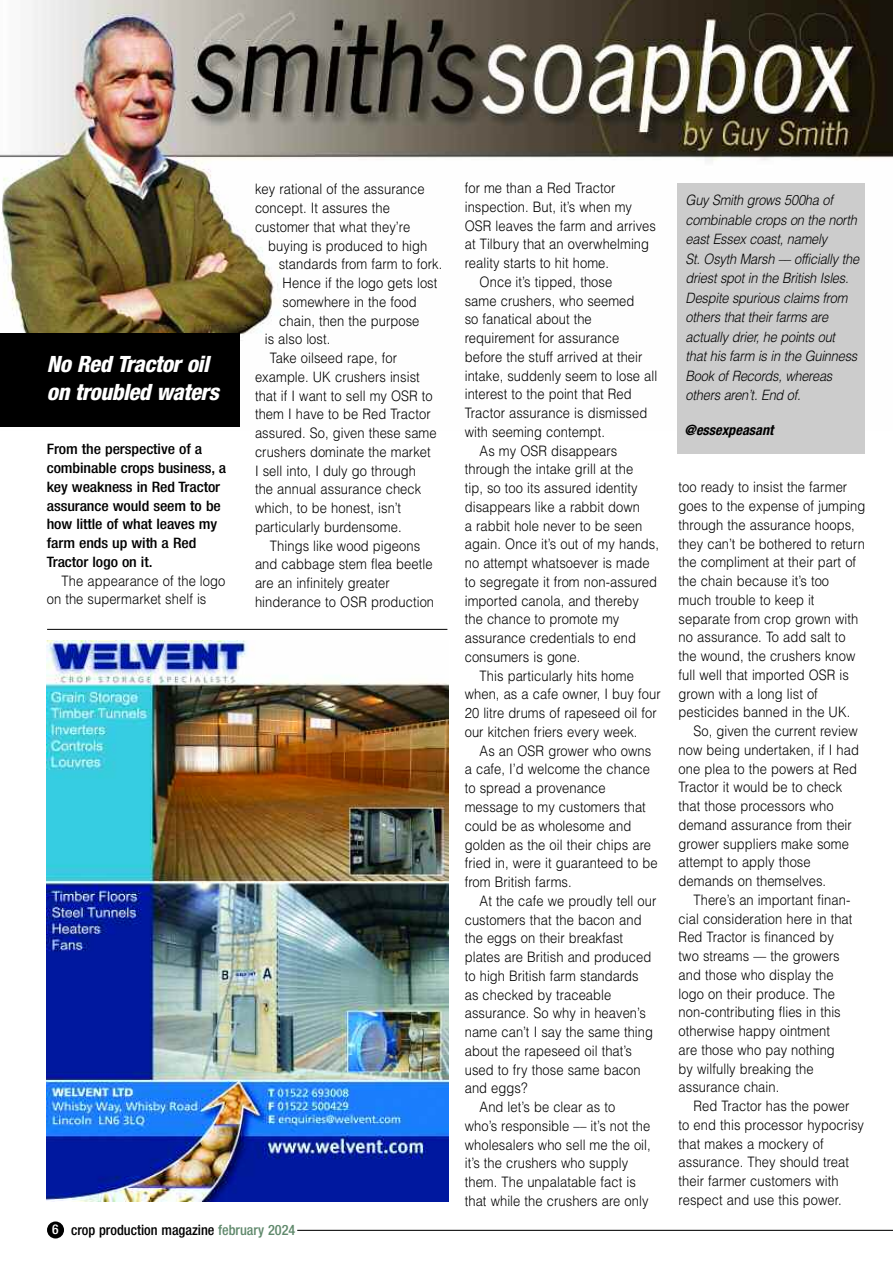
<style>
.page{position:relative;width:893px;height:1263px;background:#fff}
.page>*{position:absolute;margin:0;border:0;box-sizing:border-box;transform-origin:0 0}
.t1{font:italic 800 condensed 22.5px/28.5px "Helvetica Neue";letter-spacing:-.015em;color:#fff}
.t2{font:300 14.4px/18.8px "Helvetica";letter-spacing:.005em;color:#000;scale:.9 1}
.t3{font:500 condensed 14.4px/18.8px "Helvetica Neue";letter-spacing:-.005em;color:#000;scale:1.1 1}
.t4{font:italic 300 14.25px/19.5px "Helvetica";letter-spacing:-.015em;color:#000;scale:.9 1}
.t5{font:500 condensed 14.25px "Helvetica Neue";color:#000}
.t6{font:italic 700 condensed 14.25px "Helvetica Neue";color:#000}
.s1{font-size:13.5px;color:#fff}
.s2{color:#60896c}
</style>
<div class="page">
<img style="left:0;top:0;width:893px;height:427px">
<div style="left:677px;top:184px;width:188px;height:270px;background:#ccc"></div>
<div style="left:0;top:333px;width:239px;height:94px;background:#000"></div>
<img style="left:47px;top:640px;width:401px;height:562px">
<hr style="left:47px;top:629px;width:400px;height:1px;background:#000">
<div style="left:47px;top:1221px;width:17px;height:17px;background:#000;border-radius:50%"></div>
<hr style="left:297px;top:1230px;width:596px;height:1px;background:#000">
<h1 class="t1" style="left:47px;top:351px;width:174px">No Red Tractor oil on troubled waters</h1>
<p class="t3" style="left:47px;top:441px;width:164px">From the perspective of a combinable crops business, a key weakness in Red Tractor assurance would seem to be how little of what leaves my farm ends up with a Red<br>Tractor logo on it.</p>
<p class="t2" style="left:47px;top:571px;width:200px;text-indent:15px">The appearance of the logo on the supermarket shelf is</p>
<p class="t2" style="left:255px;top:180px;width:190px">key rational of the assurance concept. It assures the customer that what they’re</p>
<p class="t2" style="left:268px;top:236px;width:178px">buying is produced to high</p>
<p class="t2" style="left:279px;top:255px;width:183px">standards from farm to fork.</p>
<p class="t2" style="left:283px;top:274px;width:173px">Hence if the logo gets lost</p>
<p class="t2" style="left:283px;top:292px;width:150px">somewhere in the food</p>
<p class="t2" style="left:279px;top:311px;width:157px">chain, then the purpose</p>
<p class="t2" style="left:265px;top:330px;width:74px">is also lost.</p>
<p class="t2" style="left:270px;top:349px;width:143px">Take oilseed rape, for</p>
<p class="t2" style="left:255px;top:367px;width:185px">example. UK crushers insist</p>
<p class="t2" style="left:255px;top:386px;width:199px">that if I want to sell my OSR to</p>
<p class="t2" style="left:255px;top:405px;width:197px">them I have to be Red Tractor</p>
<p class="t2" style="left:255px;top:424px;width:203px">assured. So, given these same</p>
<p class="t2" style="left:255px;top:442px;width:197px">crushers dominate the market</p>
<p class="t2" style="left:255px;top:461px;width:180px">I sell into, I duly go through</p>
<p class="t2" style="left:255px;top:480px;width:186px">the annual assurance check</p>
<p class="t2" style="left:255px;top:499px;width:164px">which, to be honest, isn’t</p>
<p class="t2" style="left:255px;top:517px;width:164px">particularly burdensome.</p>
<p class="t2" style="left:270px;top:536px;width:168px">Things like wood pigeons</p>
<p class="t2" style="left:255px;top:555px;width:199px">and cabbage stem flea beetle</p>
<p class="t2" style="left:255px;top:574px;width:151px">are an infinitely greater</p>
<p class="t2" style="left:255px;top:592px;width:200px">hinderance to OSR production</p>
<p class="t5" style="left:52px;top:1225px;width:245px"><span class="s1">6</span> crop production magazine <span class="s2">february 2024</span></p>
<p class="t2" style="left:465px;top:179px;width:169px">for me than a Red Tractor</p>
<p class="t2" style="left:465px;top:198px;width:187px">inspection. But, it’s when my</p>
<p class="t2" style="left:465px;top:216px;width:214px">OSR leaves the farm and arrives</p>
<p class="t2" style="left:465px;top:235px;width:206px">at Tilbury that an overwhelming</p>
<p class="t2" style="left:465px;top:254px;width:162px">reality starts to hit home.</p>
<p class="t2" style="left:480px;top:273px;width:149px">Once it’s tipped, those</p>
<p class="t2" style="left:465px;top:291px;width:190px">same crushers, who seemed</p>
<p class="t2" style="left:465px;top:310px;width:143px">so fanatical about the</p>
<p class="t2" style="left:465px;top:329px;width:173px">requirement for assurance</p>
<p class="t2" style="left:465px;top:348px;width:199px">before the stuff arrived at their</p>
<p class="t2" style="left:465px;top:366px;width:215px">intake, suddenly seem to lose all</p>
<p class="t2" style="left:465px;top:385px;width:187px">interest to the point that Red</p>
<p class="t2" style="left:465px;top:404px;width:204px">Tractor assurance is dismissed</p>
<p class="t2" style="left:465px;top:423px;width:157px">with seeming contempt.</p>
<p class="t2" style="left:480px;top:441px;width:155px">As my OSR disappears</p>
<p class="t2" style="left:465px;top:460px;width:189px">through the intake grill at the</p>
<p class="t2" style="left:465px;top:479px;width:194px">tip, so too its assured identity</p>
<p class="t2" style="left:465px;top:498px;width:196px">disappears like a rabbit down</p>
<p class="t2" style="left:465px;top:516px;width:199px">a rabbit hole never to be seen</p>
<p class="t2" style="left:465px;top:535px;width:217px">again. Once it’s out of my hands,</p>
<p class="t2" style="left:465px;top:554px;width:207px">no attempt whatsoever is made</p>
<p class="t2" style="left:465px;top:573px;width:215px">to segregate it from non-assured</p>
<p class="t2" style="left:465px;top:591px;width:195px">imported canola, and thereby</p>
<p class="t2" style="left:465px;top:610px;width:173px">the chance to promote my</p>
<p class="t2" style="left:465px;top:629px;width:192px">assurance credentials to end</p>
<p class="t2" style="left:465px;top:648px;width:130px">consumers is gone.</p>
<p class="t2" style="left:480px;top:666px;width:173px">This particularly hits home</p>
<p class="t2" style="left:465px;top:685px;width:219px">when, as a cafe owner, I buy four</p>
<p class="t2" style="left:465px;top:704px;width:215px">20 litre drums of rapeseed oil for</p>
<p class="t2" style="left:465px;top:723px;width:194px">our kitchen friers every week.</p>
<p class="t2" style="left:480px;top:741px;width:192px">As an OSR grower who owns</p>
<p class="t2" style="left:465px;top:760px;width:207px">a cafe, I’d welcome the chance</p>
<p class="t2" style="left:465px;top:779px;width:158px">to spread a provenance</p>
<p class="t2" style="left:465px;top:798px;width:203px">message to my customers that</p>
<p class="t2" style="left:465px;top:816px;width:187px">could be as wholesome and</p>
<p class="t2" style="left:465px;top:835px;width:209px">golden as the oil their chips are</p>
<p class="t2" style="left:465px;top:854px;width:216px">fried in, were it guaranteed to be</p>
<p class="t2" style="left:465px;top:873px;width:120px">from British farms.</p>
<p class="t2" style="left:480px;top:891px;width:198px">At the cafe we proudly tell our</p>
<p class="t2" style="left:465px;top:910px;width:198px">customers that the bacon and</p>
<p class="t2" style="left:465px;top:929px;width:178px">the eggs on their breakfast</p>
<p class="t2" style="left:465px;top:948px;width:209px">plates are British and produced</p>
<p class="t2" style="left:465px;top:966px;width:195px">to high British farm standards</p>
<p class="t2" style="left:465px;top:985px;width:164px">as checked by traceable</p>
<p class="t2" style="left:465px;top:1004px;width:203px">assurance. So why in heaven’s</p>
<p class="t2" style="left:465px;top:1023px;width:211px">name can’t I say the same thing</p>
<p class="t2" style="left:465px;top:1041px;width:187px">about the rapeseed oil that’s</p>
<p class="t2" style="left:465px;top:1060px;width:197px">used to fry those same bacon</p>
<p class="t2" style="left:465px;top:1079px;width:71px">and eggs?</p>
<p class="t2" style="left:480px;top:1098px;width:152px">And let’s be clear as to</p>
<p class="t2" style="left:465px;top:1116px;width:208px">who’s responsible –– it’s not the</p>
<p class="t2" style="left:465px;top:1135px;width:208px">wholesalers who sell me the oil,</p>
<p class="t2" style="left:465px;top:1154px;width:183px">it’s the crushers who supply</p>
<p class="t2" style="left:465px;top:1173px;width:192px">them. The unpalatable fact is</p>
<p class="t2" style="left:465px;top:1191px;width:206px">that while the crushers are only</p>
<p class="t4" style="left:686px;top:190px;width:194px">Guy Smith grows 500ha of combinable crops on the north east Essex coast, namely<br>St. Osyth Marsh –– officially the driest spot in the British Isles.<br>Despite spurious claims from others that their farms are actually drier, he points out that his farm is in the Guinness<br>Book of Records, whereas others aren’t. End of.</p>
<p class="t6" style="left:685px;top:425px;width:90px">@essexpeasant</p>
<p class="t2" style="left:679px;top:478px;width:209px">too ready to insist the farmer goes to the expense of jumping through the assurance hoops, they can’t be bothered to return the compliment at their part of the chain because it’s too much trouble to keep it separate from crop grown with no assurance. To add salt to the wound, the crushers know full well that imported OSR is grown with a long list of pesticides banned in the UK.</p>
<p class="t2" style="left:679px;top:722px;width:202px;text-indent:15px">So, given the current review now being undertaken, if I had one plea to the powers at Red<br>Tractor it would be to check that those processors who demand assurance from their grower suppliers make some attempt to apply those demands on themselves.</p>
<p class="t2" style="left:679px;top:890px;width:195px;text-indent:15px">There’s an important finan&shy;cial consideration here in that<br>Red Tractor is financed by two streams –– the growers and those who display the logo on their produce. The non-contributing flies in this otherwise happy ointment<br>are those who pay nothing by wilfully breaking the assurance chain.</p>
<p class="t2" style="left:679px;top:1097px;width:207px;text-indent:15px">Red Tractor has the power<br>to end this processor hypocrisy that makes a mockery of assurance. They should treat their farmer customers with respect and use this power.</p>
</div>
